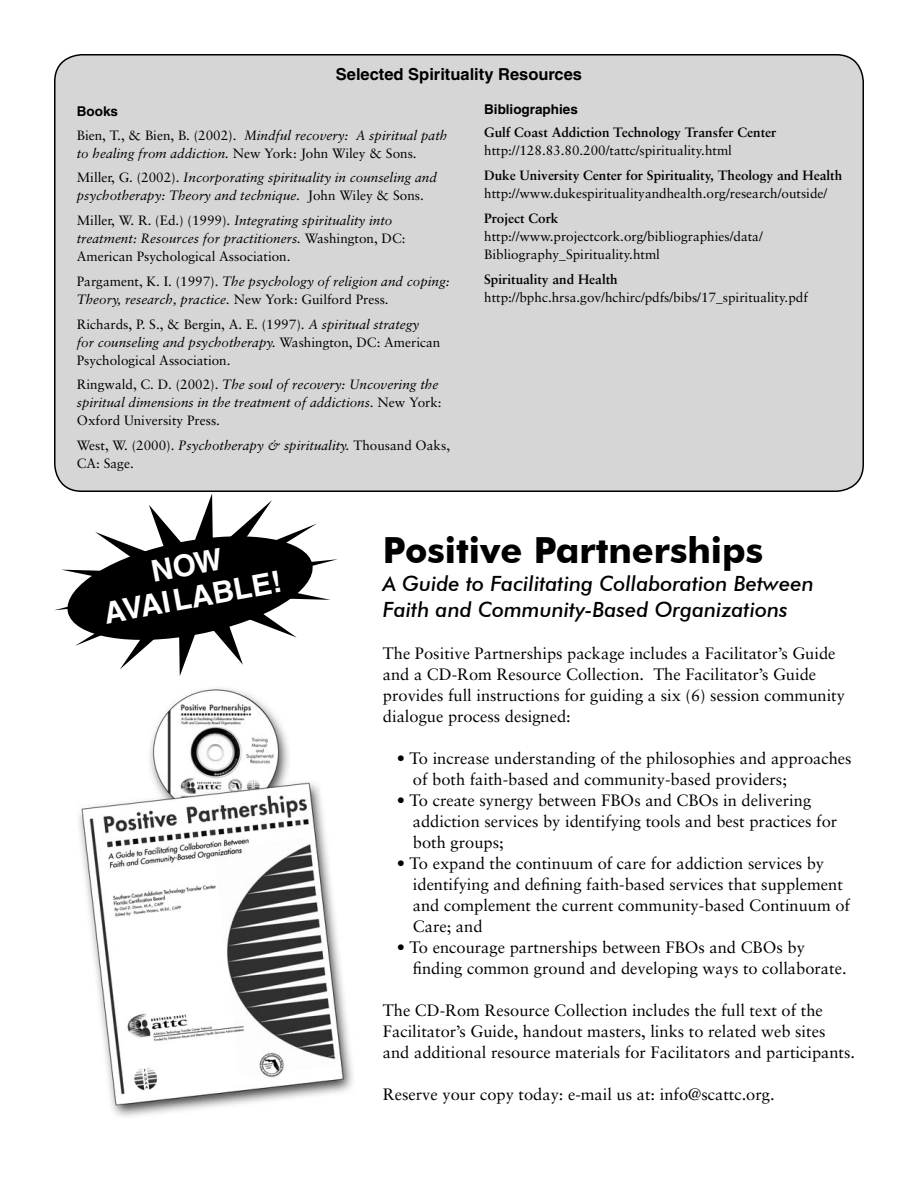
<style>
.page{position:relative;width:918px;height:1188px;background:#fff}
.page>*{position:absolute;margin:0;border:0;box-sizing:border-box;transform-origin:0 0}
.Body_Text_BEACON{font:700 36px "Futura BT";color:#000}
.Subhead_BEACON{font:700 30px "Helvetica";color:#fff}
.Body_Text_BEACON-2{font:italic 500 21px "Futura BT";color:#000}
.hanging_indent_BEACON{font:16.5px/21px "Sabon";color:#000}
.Body_Text_BEACON-3{font:16.5px/21px "Sabon";color:#000}
.Subhead_BEACON-2{font:700 16.5px "Helvetica";color:#000}
.Body_Text_BEACON-4{font:13.5px/18px "Sabon";color:#000}
.Body_Text_BEACON-5{font:italic 13.5px/18px "Sabon";color:#000}
.Subhead_BEACON-3{font:700 13.5px "Helvetica";color:#000}
.s1{font-style:normal}
.s2{font-style:italic}
.s3{font-weight:700}
</style>
<div class="page">
<div style="left:54px;top:54px;width:810px;height:437px;background:#d6d6d6"></div>
<img style="left:78px;top:696px;width:275px;height:421px">
<svg style="left:54px;top:474px;width:299px;height:222px"></svg>
<svg style="left:59px;top:518px;width:262px;height:140px"></svg>
<p class="Subhead_BEACON-2" style="left:336px;top:64px;width:248px">Selected Spirituality Resources</p>
<p class="Subhead_BEACON-3" style="left:77px;top:103px;width:43px">Books</p>
<p class="Body_Text_BEACON-5" style="left:77px;top:126px;width:372px"><span class="s1">Bien, T., &amp; Bien, B. (2002).</span> Mindful recovery: A spiritual path to healing from addiction. <span class="s1">New York: John Wiley &amp; Sons.</span></p>
<p class="Body_Text_BEACON-5" style="left:77px;top:169px;width:362px"><span class="s1">Miller, G. (2002).</span> Incorporating spirituality in counseling and psychotherapy: Theory and technique. <span class="s1">John Wiley &amp; Sons.</span></p>
<p class="Body_Text_BEACON-4" style="left:77px;top:211px;width:330px">Miller, W. R. (Ed.) (1999). <span class="s2">Integrating spirituality into treatment: Resources for practitioners.</span> Washington, DC:<br>American Psychological Association.</p>
<p class="Body_Text_BEACON-5" style="left:77px;top:272px;width:374px"><span class="s1">Pargament, K. I. (1997).</span> The psychology of religion and coping:<br>Theory, research, practice. <span class="s1">New York: Guilford Press.</span></p>
<p class="Body_Text_BEACON-4" style="left:77px;top:315px;width:365px">Richards, P. S., &amp; Bergin, A. E. (1997). <span class="s2">A spiritual strategy<br>for counseling and psychotherapy.</span> Washington, DC: American<br>Psychological Association.</p>
<p class="Body_Text_BEACON-5" style="left:77px;top:376px;width:366px"><span class="s1">Ringwald, C. D. (2002).</span> The soul of recovery: Uncovering the spiritual dimensions in the treatment of addictions. <span class="s1">New York:<br>Oxford University Press.</span></p>
<p class="Body_Text_BEACON-4" style="left:77px;top:436px;width:375px">West, W. (2000). <span class="s2">Psychotherapy &amp; spirituality.</span> Thousand Oaks,<br>CA: Sage.</p>
<p class="Subhead_BEACON-3" style="left:484px;top:101px;width:95px">Bibliographies</p>
<p class="Body_Text_BEACON-4" style="left:484px;top:123px;width:294px"><span class="s3">Gulf Coast Addiction Technology Transfer Center </span>http://128.83.80.200/tattc/spirituality.html</p>
<p class="Body_Text_BEACON-4" style="left:484px;top:166px;width:360px"><span class="s3">Duke University Center for Spirituality, Theology and Health </span>http://www.dukespiritualityandhealth.org/research/outside/</p>
<p class="Body_Text_BEACON-4" style="left:484px;top:209px;width:280px"><span class="s3">Project Cork </span>http://www.projectcork.org/bibliographies/data/<br>Bibliography_Spirituality.html</p>
<p class="Body_Text_BEACON-4" style="left:484px;top:270px;width:325px"><span class="s3">Spirituality and Health </span>http://bphc.hrsa.gov/hchirc/pdfs/bibs/17_spirituality.pdf</p>
<p class="Subhead_BEACON" style="left:101px;top:595px;width:181px;rotate:-10deg">AVAILABLE!</p>
<p class="Body_Text_BEACON" style="left:383px;top:528px;width:382px">Positive Partnerships</p>
<p class="Body_Text_BEACON-2" style="left:383px;top:571px;width:432px">A Guide to Facilitating Collaboration Between</p>
<p class="Body_Text_BEACON-2" style="left:383px;top:597px;width:406px">Faith and Community-Based Organizations</p>
<p class="Body_Text_BEACON-3" style="left:383px;top:642px;width:464px">The Positive Partnerships package includes a Facilitator’s Guide and a CD-Rom Resource Collection. The Facilitator’s Guide provides full instructions for guiding a six (6) session community dialogue process designed:</p>
<p class="hanging_indent_BEACON" style="left:413px;top:747px;width:440px;text-indent:-16px">• To increase understanding of the philosophies and approaches of both faith-based and community-based providers;</p>
<p class="hanging_indent_BEACON" style="left:413px;top:789px;width:426px;text-indent:-16px">• To create synergy between FBOs and CBOs in delivering addiction services by identifying tools and best practices for both groups;</p>
<p class="hanging_indent_BEACON" style="left:413px;top:852px;width:439px;text-indent:-16px">• To expand the continuum of care for addiction services by identifying and defining faith-based services that supplement and complement the current community-based Continuum of Care; and</p>
<p class="hanging_indent_BEACON" style="left:413px;top:936px;width:435px;text-indent:-16px">• To encourage partnerships between FBOs and CBOs by finding common ground and developing ways to collaborate.</p>
<p class="Body_Text_BEACON-3" style="left:383px;top:999px;width:474px">The CD-Rom Resource Collection includes the full text of the<br>Facilitator’s Guide, handout masters, links to related web sites and additional resource materials for Facilitators and participants.</p>
<p class="Body_Text_BEACON-3" style="left:383px;top:1084px;width:393px">Reserve your copy today: e-mail us at: info@scattc.org.</p>
</div>
